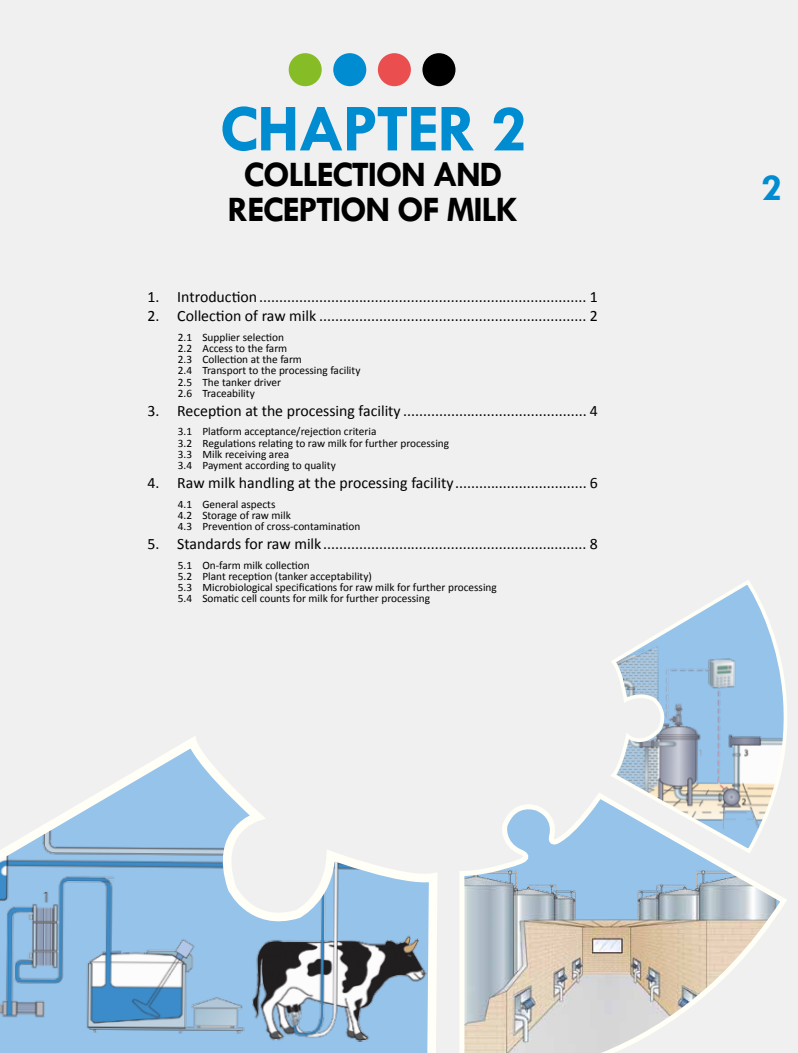
<style>
.page{position:relative;width:798px;height:1053px;background:#fff}
.page>*{position:absolute;margin:0;border:0;box-sizing:border-box;transform-origin:0 0}
.t1{font:700 67.75px "Tw Cen";letter-spacing:-.03em;color:#008cd0}
.t2{font:700 38.75px "Tw Cen";color:#008cd0}
.t3{font:700 36.12px/35.1px "Tw Cen";letter-spacing:-.04em;color:#000}
.t4{font:15.88px "Calibri";color:#000}
.t5{font:11.25px/11.2px "Calibri";color:#000}
</style>
<div class="page">
<div style="left:0;top:0;width:797px;height:1052px;background:#f0f0f0"></div>
<svg style="left:460px;top:795px;width:327px;height:257px"></svg>
<svg style="left:0;top:742px;width:437px;height:310px"></svg>
<svg style="left:607px;top:580px;width:180px;height:276px"></svg>
<div style="left:288px;top:53px;width:33px;height:33px;background:#86bc25;border-radius:50%"></div>
<div style="left:333px;top:53px;width:33px;height:33px;background:#008cd0;border-radius:50%"></div>
<div style="left:378px;top:53px;width:33px;height:33px;background:#ea4e4e;border-radius:50%"></div>
<div style="left:422px;top:53px;width:33px;height:33px;background:#000;border-radius:50%"></div>
<h1 class="t1" style="left:219px;top:88px;width:308px">CHAPTER 2</h1>
<h3 class="t3" style="left:227px;top:156px;width:276px;text-indent:16px">COLLECTION AND<br>RECEPT</h3>
<h3 class="t3" style="left:332px;top:191px;width:188px">ION OF MILK</h3>
<h3 class="t4" style="left:147px;top:287px;width:451px">1. Introduction .................................................................................. 1</h3>
<h3 class="t4" style="left:147px;top:306px;width:451px">2. Collection of raw milk ................................................................... 2</h3>
<p class="t5" style="left:178px;top:331px;width:184px">2.1 Supplier selection<br>2.2 Access to the farm<br>2.3 Collection at the farm<br>2.4 Transport to the processing facility<br>2.5 The tanker driver<br>2.6 Traceability</p>
<h3 class="t4" style="left:147px;top:401px;width:452px">3. Reception at the processing facility .............................................. 4</h3>
<p class="t5" style="left:178px;top:426px;width:273px">3.1 Platform acceptance/rejection criteria<br>3.2 Regulations relating to raw milk for further processing 3.3 Milk receiving area<br>3.4 Payment according to quality</p>
<h3 class="t4" style="left:147px;top:473px;width:452px">4. Raw milk handling at the processing facility................................. 6</h3>
<p class="t5" style="left:178px;top:498px;width:184px">4.1 General aspects<br>4.2 Storage of raw milk<br>4.3 Prevention of cross-contamination</p>
<h3 class="t4" style="left:147px;top:534px;width:451px">5. Standards for raw milk.................................................................. 8</h3>
<p class="t5" style="left:178px;top:559px;width:320px">5.1 On-farm milk collection<br>5.2 Plant reception (tanker acceptability)<br>5.3 Microbiological specifications for raw milk for further processing 5.4 Somatic cell counts for milk for further processing</p>
<h2 class="t2" style="left:760px;top:164px;width:22px">2</h2>
</div>
